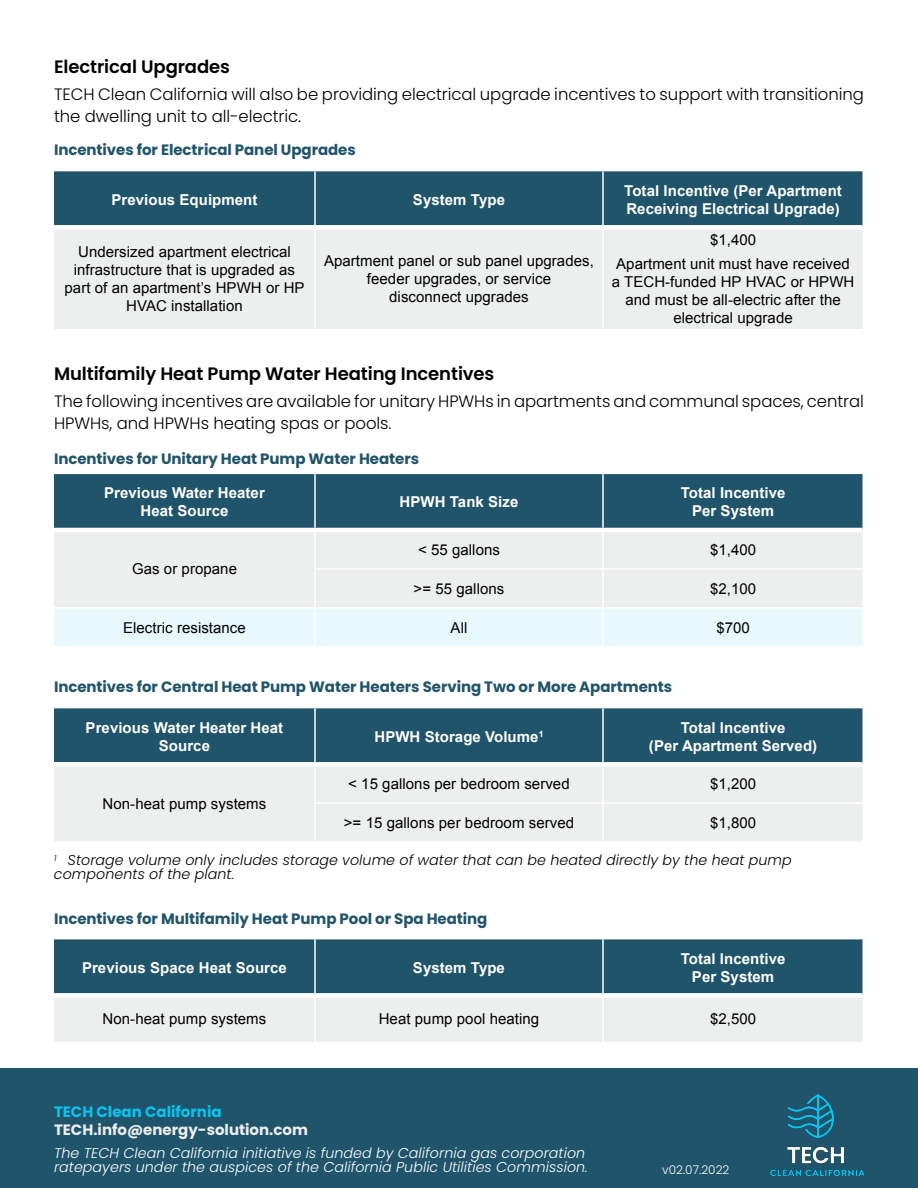
<style>
.page{position:relative;width:918px;height:1188px;background:#fff}
.page>*{position:absolute;margin:0;border:0;box-sizing:border-box;transform-origin:0 0}
.t1{font:600 18px "Poppins";letter-spacing:-.005em;color:#000}
.t2{font:300 16.5px/22.5px "Poppins";letter-spacing:-.005em;color:#000}
.t3{font:15px/18px "Arial";letter-spacing:.005em;color:#000;text-align:center}
.t4{font:700 15px/18px "Arial";letter-spacing:.005em;color:#fff;text-align:center}
.t5{font:700 15px "Poppins";letter-spacing:-.005em;color:#20546b}
.t6{font:700 15px "Poppins";color:#edeeee}
.t7{font:700 15px "Poppins";color:#0ac4ef}
.t8{font:italic 300 14.25px/13.5px "Poppins";letter-spacing:.005em;color:#fff}
.t9{font:italic 300 14.25px/13.5px "Poppins";letter-spacing:.005em;color:#000}
.t10{font:300 12px "Poppins";letter-spacing:.005em;color:#fff}
</style>
<div class="page">
<div style="left:0;top:1068px;width:918px;height:120px;background:#20546b"></div>
<img style="left:770px;top:1094px;width:94px;height:81px">
<div style="left:54px;top:708px;width:808px;height:54px;background:#20546b"></div>
<div style="left:54px;top:767px;width:808px;height:74px;background:#edeeee"></div>
<hr style="left:314px;top:708px;width:2px;height:54px;background:#fff">
<hr style="left:602px;top:708px;width:2px;height:54px;background:#fff">
<hr style="left:314px;top:767px;width:2px;height:35px;background:#fff">
<hr style="left:602px;top:767px;width:2px;height:35px;background:#fff">
<hr style="left:314px;top:802px;width:289px;height:2px;background:#fff">
<hr style="left:314px;top:804px;width:2px;height:37px;background:#fff">
<hr style="left:603px;top:802px;width:261px;height:2px;background:#fff">
<hr style="left:602px;top:804px;width:2px;height:37px;background:#fff">
<div style="left:54px;top:939px;width:808px;height:54px;background:#20546b"></div>
<div style="left:54px;top:998px;width:808px;height:44px;background:#edeeee"></div>
<hr style="left:314px;top:939px;width:2px;height:54px;background:#fff">
<hr style="left:602px;top:939px;width:2px;height:54px;background:#fff">
<hr style="left:314px;top:998px;width:2px;height:44px;background:#fff">
<hr style="left:602px;top:998px;width:2px;height:44px;background:#fff">
<div style="left:54px;top:474px;width:808px;height:54px;background:#20546b"></div>
<div style="left:54px;top:532px;width:808px;height:75px;background:#edeeee"></div>
<div style="left:54px;top:609px;width:808px;height:37px;background:#e7f9fd"></div>
<hr style="left:314px;top:474px;width:2px;height:54px;background:#fff">
<hr style="left:602px;top:474px;width:2px;height:54px;background:#fff">
<hr style="left:314px;top:532px;width:2px;height:36px;background:#fff">
<hr style="left:602px;top:532px;width:2px;height:36px;background:#fff">
<hr style="left:314px;top:568px;width:289px;height:2px;background:#fff">
<hr style="left:314px;top:570px;width:2px;height:37px;background:#fff">
<hr style="left:603px;top:568px;width:261px;height:2px;background:#fff">
<hr style="left:602px;top:570px;width:2px;height:37px;background:#fff">
<hr style="left:314px;top:609px;width:2px;height:37px;background:#fff">
<hr style="left:602px;top:609px;width:2px;height:37px;background:#fff">
<div style="left:54px;top:171px;width:808px;height:54px;background:#20546b"></div>
<div style="left:54px;top:230px;width:808px;height:99px;background:#edeeee"></div>
<hr style="left:314px;top:171px;width:2px;height:54px;background:#fff">
<hr style="left:602px;top:171px;width:2px;height:54px;background:#fff">
<hr style="left:314px;top:230px;width:2px;height:99px;background:#fff">
<hr style="left:602px;top:230px;width:2px;height:99px;background:#fff">
<p class="t1" style="left:54px;top:56px;width:178px">Electrical Upgrades</p>
<p class="t2" style="left:54px;top:83px;width:812px">TECH Clean California will also be providing electrical upgrade incentives to support with transitioning the dwelling unit to all-electric.</p>
<p class="t5" style="left:54px;top:141px;width:303px">Incentives for Electrical Panel Upgrades</p>
<p class="t4" style="left:111px;top:191px;width:148px">Previous Equipment</p>
<p class="t4" style="left:413px;top:191px;width:94px">System Type</p>
<p class="t4" style="left:624px;top:182px;width:219px;text-align:left">Total Incentive (Per Apartment<br>Receiving Electrical Upgrade)</p>
<p class="t3" style="left:65px;top:243px;width:242px">Undersized apartment electrical infrastructure that is upgraded as part of an apartment’s HPWH or HP<br>HVAC installation</p>
<p class="t3" style="left:324px;top:252px;width:271px">Apartment panel or sub panel upgrades, feeder upgrades, or service<br>disconnect upgrades</p>
<p class="t3" style="left:616px;top:228px;width:235px;line-height:24px">$1,400<br>Apartment unit must have received</p>
<p class="t3" style="left:612px;top:273px;width:244px">a TECH-funded HP HVAC or HPWH and must be all-electric after the electrical upgrade</p>
<p class="t1" style="left:54px;top:363px;width:442px">Multifamily Heat Pump Water Heating Incentives</p>
<p class="t2" style="left:54px;top:390px;width:812px">The following incentives are available for unitary HPWHs in apartments and communal spaces, central<br>HPWHs, and HPWHs heating spas or pools.</p>
<p class="t5" style="left:54px;top:450px;width:367px">Incentives for Unitary Heat Pump Water Heaters</p>
<p class="t4" style="left:104px;top:485px;width:162px">Previous Water Heater<br>Heat Source</p>
<p class="t4" style="left:400px;top:494px;width:120px">HPWH Tank Size</p>
<p class="t4" style="left:681px;top:485px;width:106px">Total Incentive<br>Per System</p>
<p class="t3" style="left:132px;top:560px;width:107px">Gas or propane</p>
<p class="t3" style="left:418px;top:541px;width:83px">&lt; 55 gallons</p>
<p class="t3" style="left:710px;top:541px;width:48px">$1,400</p>
<p class="t3" style="left:414px;top:580px;width:92px">&gt;= 55 gallons</p>
<p class="t3" style="left:710px;top:580px;width:48px">$2,100</p>
<p class="t3" style="left:123px;top:619px;width:124px">Electric resistance</p>
<p class="t3" style="left:451px;top:619px;width:18px">All</p>
<p class="t3" style="left:716px;top:619px;width:35px">$700</p>
<p class="t5" style="left:54px;top:678px;width:620px">Incentives for Central Heat Pump Water Heaters Serving Two or More Apartments</p>
<p class="t4" style="left:86px;top:719px;width:199px">Previous Water Heater Heat<br>Source</p>
<p class="t4" style="left:374px;top:728px;width:171px">HPWH Storage Volume<sup>1</sup></p>
<p class="t4" style="left:649px;top:719px;width:170px">Total Incentive<br>(Per Apartment Served)</p>
<p class="t3" style="left:348px;top:775px;width:223px">&lt; 15 gallons per bedroom served</p>
<p class="t3" style="left:710px;top:775px;width:48px">$1,200</p>
<p class="t3" style="left:344px;top:814px;width:232px">&gt;= 15 gallons per bedroom served</p>
<p class="t3" style="left:710px;top:814px;width:48px">$1,800</p>
<p class="t9" style="left:54px;top:854px;width:739px"><sup>1</sup> Storage volume only includes storage volume of water that can be heated directly by the heat pump components of the plant.</p>
<p class="t5" style="left:54px;top:910px;width:435px">Incentives for Multifamily Heat Pump Pool or Spa Heating</p>
<p class="t4" style="left:82px;top:959px;width:206px">Previous Space Heat Source</p>
<p class="t4" style="left:413px;top:959px;width:94px">System Type</p>
<p class="t4" style="left:681px;top:950px;width:106px">Total Incentive<br>Per System</p>
<p class="t3" style="left:103px;top:1010px;width:165px">Non-heat pump systems</p>
<p class="t3" style="left:379px;top:1010px;width:162px">Heat pump pool heating</p>
<p class="t3" style="left:710px;top:1010px;width:48px">$2,500</p>
<p class="t3" style="left:103px;top:795px;width:165px">Non-heat pump systems</p>
<p class="t7" style="left:54px;top:1103px;width:169px">TECH Clean California</p>
<p class="t6" style="left:54px;top:1121px;width:256px">TECH.info@energy-solution.com</p>
<p class="t8" style="left:54px;top:1147px;width:535px">The TECH Clean California initiative is funded by California gas corporation ratepayers under the auspices of the California Public Utilities Commission.</p>
<p class="t10" style="left:662px;top:1163px;width:69px">v02.07.2022</p>
</div>
